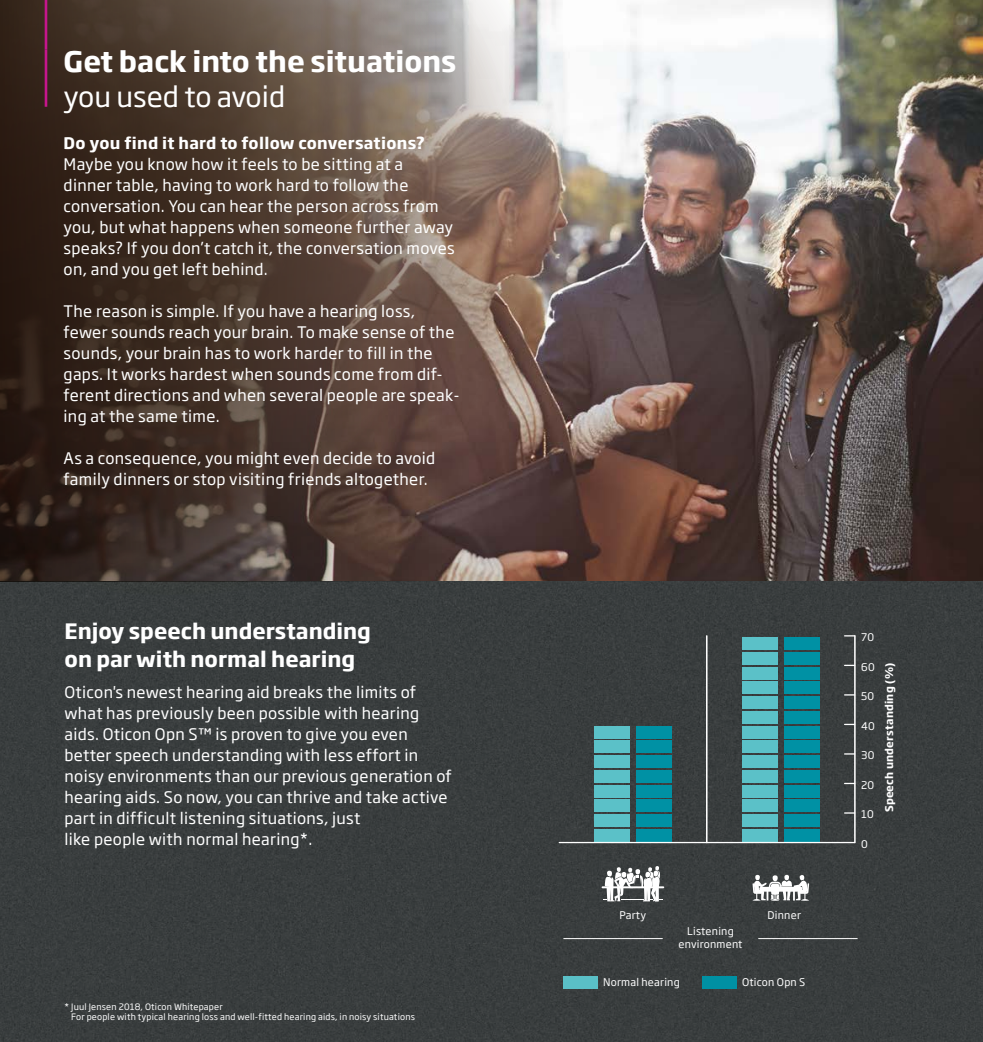
<style>
.page{position:relative;width:983px;height:1042px;background:#fff}
.page>*{position:absolute;margin:0;border:0;box-sizing:border-box;transform-origin:0 0}
.t1{font:700 28px "Soho Gothic Pro";color:#fff}
.t2{font:28px "Soho Gothic Pro";color:#fff}
.t3{font:700 21px/28px "Soho Gothic Pro";color:#fff}
.t4{font:15.75px/21px "Soho Gothic Pro";letter-spacing:.02em;color:#fff}
.t5{font:700 15.75px "Soho Gothic Pro";letter-spacing:.02em;color:#fff}
.t6{font:10.5px/13.1px "Soho Gothic Pro";letter-spacing:.02em;color:#fff;text-align:center}
.t7{font:700 10.5px "Soho Gothic Pro";letter-spacing:.02em;color:#fff}
.t8{font:8.75px/10.5px "Soho Gothic Pro";letter-spacing:.02em;color:#fff}
</style>
<div class="page">
<img style="left:0;top:0;width:982px;height:1042px">
<img style="left:521px;top:0;width:47px;height:595px">
<svg style="left:0;top:0;width:521px;height:595px;background:#817069"></svg>
<svg style="left:0;top:0;width:437px;height:582px;background:#4a3930"></svg>
<div style="left:783px;top:829px;width:36px;height:13px;background:#0091a4"></div>
<div style="left:783px;top:814px;width:36px;height:13px;background:#0091a4"></div>
<div style="left:783px;top:799px;width:36px;height:13px;background:#0091a4"></div>
<div style="left:783px;top:785px;width:36px;height:12px;background:#0091a4"></div>
<div style="left:783px;top:770px;width:36px;height:13px;background:#0091a4"></div>
<div style="left:783px;top:755px;width:36px;height:13px;background:#0091a4"></div>
<div style="left:783px;top:740px;width:36px;height:13px;background:#0091a4"></div>
<div style="left:783px;top:726px;width:36px;height:13px;background:#0091a4"></div>
<div style="left:783px;top:711px;width:36px;height:13px;background:#0091a4"></div>
<div style="left:783px;top:696px;width:36px;height:13px;background:#0091a4"></div>
<div style="left:783px;top:681px;width:36px;height:13px;background:#0091a4"></div>
<div style="left:783px;top:667px;width:36px;height:13px;background:#0091a4"></div>
<div style="left:783px;top:652px;width:36px;height:13px;background:#0091a4"></div>
<div style="left:783px;top:637px;width:36px;height:13px;background:#0091a4"></div>
<div style="left:742px;top:829px;width:35px;height:13px;background:#5bc1c8"></div>
<div style="left:742px;top:814px;width:35px;height:13px;background:#5bc1c8"></div>
<div style="left:742px;top:799px;width:35px;height:13px;background:#5bc1c8"></div>
<div style="left:742px;top:785px;width:35px;height:12px;background:#5bc1c8"></div>
<div style="left:742px;top:770px;width:35px;height:13px;background:#5bc1c8"></div>
<div style="left:742px;top:755px;width:35px;height:13px;background:#5bc1c8"></div>
<div style="left:742px;top:740px;width:35px;height:13px;background:#5bc1c8"></div>
<div style="left:742px;top:726px;width:35px;height:13px;background:#5bc1c8"></div>
<div style="left:742px;top:711px;width:35px;height:13px;background:#5bc1c8"></div>
<div style="left:742px;top:696px;width:35px;height:13px;background:#5bc1c8"></div>
<div style="left:742px;top:681px;width:35px;height:13px;background:#5bc1c8"></div>
<div style="left:742px;top:667px;width:35px;height:13px;background:#5bc1c8"></div>
<div style="left:742px;top:652px;width:35px;height:13px;background:#5bc1c8"></div>
<div style="left:742px;top:637px;width:35px;height:13px;background:#5bc1c8"></div>
<div style="left:635px;top:829px;width:36px;height:13px;background:#0091a4"></div>
<div style="left:635px;top:814px;width:36px;height:13px;background:#0091a4"></div>
<div style="left:635px;top:799px;width:36px;height:13px;background:#0091a4"></div>
<div style="left:635px;top:785px;width:36px;height:12px;background:#0091a4"></div>
<div style="left:635px;top:770px;width:36px;height:13px;background:#0091a4"></div>
<div style="left:635px;top:755px;width:36px;height:13px;background:#0091a4"></div>
<div style="left:635px;top:740px;width:36px;height:13px;background:#0091a4"></div>
<div style="left:635px;top:726px;width:36px;height:13px;background:#0091a4"></div>
<div style="left:594px;top:829px;width:35px;height:13px;background:#5bc1c8"></div>
<div style="left:594px;top:814px;width:35px;height:13px;background:#5bc1c8"></div>
<div style="left:594px;top:799px;width:35px;height:13px;background:#5bc1c8"></div>
<div style="left:594px;top:785px;width:35px;height:12px;background:#5bc1c8"></div>
<div style="left:594px;top:770px;width:35px;height:13px;background:#5bc1c8"></div>
<div style="left:594px;top:755px;width:35px;height:13px;background:#5bc1c8"></div>
<div style="left:594px;top:740px;width:35px;height:13px;background:#5bc1c8"></div>
<div style="left:594px;top:726px;width:35px;height:13px;background:#5bc1c8"></div>
<hr style="left:559px;top:842px;width:295px;height:1px;background:#fff">
<hr style="left:705px;top:636px;width:2px;height:206px;background:#fff">
<hr style="left:853px;top:636px;width:2px;height:206px;background:#fff">
<svg style="left:752px;top:874px;width:57px;height:27px"></svg>
<hr style="left:601px;top:886px;width:63px;height:2px;background:#fff">
<svg style="left:603px;top:866px;width:59px;height:35px"></svg>
<div style="left:563px;top:976px;width:35px;height:12px;background:#5ac0c7"></div>
<div style="left:702px;top:976px;width:35px;height:12px;background:#0090a3"></div>
<hr style="left:45px;top:0;width:2px;height:50px;background:#c5168c">
<hr style="left:45px;top:50px;width:2px;height:57px;background:#c5168c">
<hr style="left:563px;top:938px;width:99px;height:1px;background:#fff">
<hr style="left:758px;top:938px;width:99px;height:1px;background:#fff">
<h1 class="t1" style="left:64px;top:39px;width:394px">Get back into the situations</h1>
<h1 class="t2" style="left:64px;top:75px;width:223px">you used to avoid</h1>
<p class="t5" style="left:64px;top:131px;width:363px">Do you find it hard to follow conversations?</p>
<p class="t4" style="left:64px;top:153px;width:392px">Maybe you know how it feels to be sitting at a dinner table, having to work hard to follow the conversation. You can hear the person across from you, but what happens when someone further away speaks? If you don’t catch it, the conversation moves on, and you get left behind.</p>
<p class="t4" style="left:64px;top:300px;width:397px">The reason is simple. If you have a hearing loss, fewer sounds reach your brain. To make sense of the sounds, your brain has to work harder to fill in the gaps. It works hardest when sounds come from dif&shy;ferent directions and when several people are speak&shy;ing at the same time.</p>
<p class="t4" style="left:64px;top:447px;width:373px">As a consequence, you might even decide to avoid family dinners or stop visiting friends altogether.</p>
<h2 class="t3" style="left:64px;top:616px;width:308px">Enjoy speech understanding on par with normal hearing</h2>
<p class="t4" style="left:64px;top:681px;width:388px">Oticon's newest hearing aid breaks the limits of what has previously been possible with hearing aids. Oticon Opn S™ is proven to give you even better speech understanding with less effort in noisy environments than our previous generation of hearing aids. So now, you can thrive and take active part in difficult listening situations, just<br>like people with normal hearing*.</p>
<p class="t8" style="left:71px;top:1001px;width:345px;text-indent:-7px">* Juul Jensen 2018, Oticon Whitepaper<br>For people with typical hearing loss and well-fitted hearing aids, in noisy situations</p>
<p class="t6" style="left:619px;top:907px;width:28px">Party</p>
<p class="t6" style="left:767px;top:907px;width:35px">Dinner</p>
<p class="t6" style="left:678px;top:924px;width:66px">Listening environment</p>
<p class="t6" style="left:603px;top:974px;width:78px">Normal hearing</p>
<p class="t6" style="left:742px;top:974px;width:65px">Oticon Opn S</p>
<p class="t6" style="left:861px;top:630px;width:14px">70</p>
<p class="t6" style="left:861px;top:659px;width:15px">60</p>
<p class="t6" style="left:861px;top:689px;width:15px">50</p>
<p class="t6" style="left:861px;top:718px;width:15px">40</p>
<p class="t6" style="left:861px;top:748px;width:15px">30</p>
<p class="t6" style="left:861px;top:778px;width:15px">20</p>
<p class="t6" style="left:861px;top:807px;width:14px">10</p>
<p class="t6" style="left:861px;top:837px;width:8px">0</p>
<p class="t7" style="left:880px;top:812px;width:151px;rotate:-90deg">Speech understanding (%)</p>
</div>
